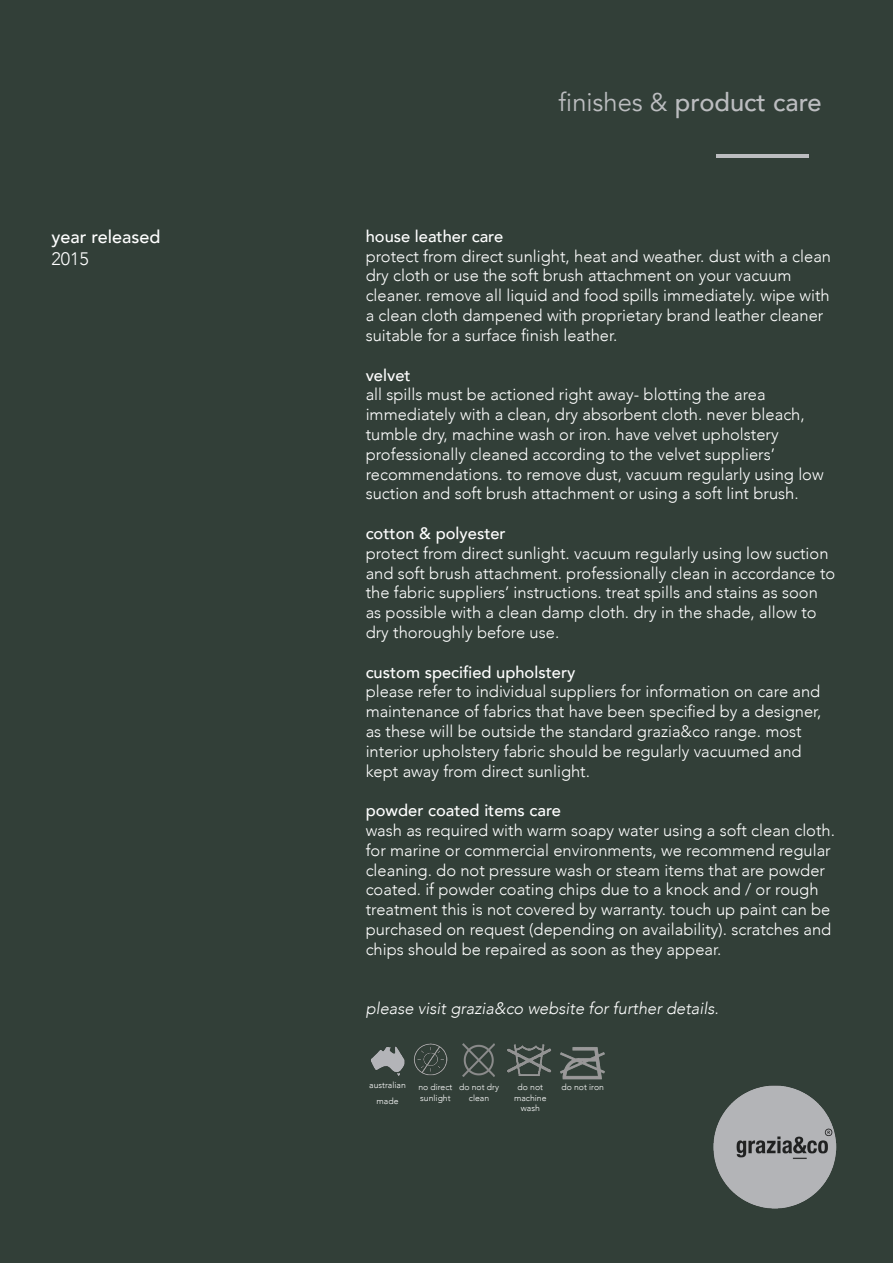
<style>
.page{position:relative;width:893px;height:1263px;background:#323f38}
.page>*{position:absolute;margin:0;border:0;box-sizing:border-box;transform-origin:0 0}
.t1{font:500 25.5px "Avenir";color:#bcbdc0}
.t2{font:500 18px "Avenir";color:#fff}
.t3{font:300 18px "Avenir";color:#fff}
.t4{font:300 16.5px/19.8px "Avenir";color:#fff}
.t5{font:500 16.5px "Avenir";color:#fff}
.t6{font:italic 300 16.5px "Avenir";color:#fff}
.t7{font:300 8.7px/10.4px "Avenir";color:#fff;text-align:center}
.s1{font-weight:400}
</style>
<div class="page">
<hr style="left:716px;top:154px;width:92px;height:3px;background:#bcbdc0">
<img style="left:713px;top:1086px;width:123px;height:123px">
<img style="left:414px;top:1042px;width:33px;height:35px">
<img style="left:369px;top:1042px;width:37px;height:38px">
<img style="left:460px;top:1043px;width:38px;height:35px">
<img style="left:505px;top:1042px;width:47px;height:36px">
<img style="left:560px;top:1042px;width:46px;height:46px">
<p class="t2" style="left:51px;top:222px;width:111px">year released</p>
<p class="t3" style="left:51px;top:248px;width:39px">2015</p>
<p class="t1" style="left:559px;top:80px;width:265px"><span class="s1">finishes &amp;</span> product care</p>
<p class="t5" style="left:366px;top:222px;width:139px">house leather care</p>
<p class="t4" style="left:366px;top:246px;width:467px">protect from direct sunlight, heat and weather. dust with a clean dry cloth or use the soft brush attachment on your vacuum cleaner. remove all liquid and food spills immediately. wipe with a clean cloth dampened with proprietary brand leather cleaner suitable for a surface finish leather.</p>
<p class="t5" style="left:366px;top:360px;width:46px">velvet</p>
<p class="t4" style="left:366px;top:385px;width:460px">all spills must be actioned right away- blotting the area immediately with a clean, dry absorbent cloth. never bleach, tumble dry, machine wash or iron. have velvet upholstery professionally cleaned according to the velvet suppliers’ recommendations. to remove dust, vacuum regularly using low suction and soft brush attachment or using a soft lint brush.</p>
<p class="t5" style="left:366px;top:519px;width:142px">cotton &amp; polyester</p>
<p class="t4" style="left:366px;top:543px;width:471px">protect from direct sunlight. vacuum regularly using low suction and soft brush attachment. professionally clean in accordance to the fabric suppliers’ instructions. treat spills and stains as soon as possible with a clean damp cloth. dry in the shade, allow to dry thoroughly before use.</p>
<p class="t5" style="left:366px;top:657px;width:211px">custom specified upholstery</p>
<p class="t4" style="left:366px;top:682px;width:457px">please refer to individual suppliers for information on care and maintenance of fabrics that have been specified by a designer, as these will be outside the standard grazia&amp;co range. most interior upholstery fabric should be regularly vacuumed and kept away from direct sunlight.</p>
<p class="t5" style="left:366px;top:796px;width:197px">powder coated items care</p>
<p class="t4" style="left:366px;top:820px;width:471px">wash as required with warm soapy water using a soft clean cloth. for marine or commercial environments, we recommend regular cleaning. do not pressure wash or steam items that are powder coated. if powder coating chips due to a knock and / or rough treatment this is not covered by warranty. touch up paint can be purchased on request (depending on availability). scratches and chips should be repaired as soon as they appear.</p>
<p class="t6" style="left:366px;top:999px;width:355px">please visit grazia&amp;co website for further details.</p>
<p class="t7" style="left:369px;top:1080px;width:38px">australian</p>
<p class="t7" style="left:377px;top:1096px;width:23px">made</p>
<p class="t7" style="left:418px;top:1082px;width:36px;text-align:left">no direct sunlight</p>
<p class="t7" style="left:459px;top:1082px;width:41px">do not dry clean</p>
<p class="t7" style="left:514px;top:1082px;width:34px">do not machine wash</p>
<p class="t7" style="left:561px;top:1082px;width:44px">do not iron</p>
</div>
